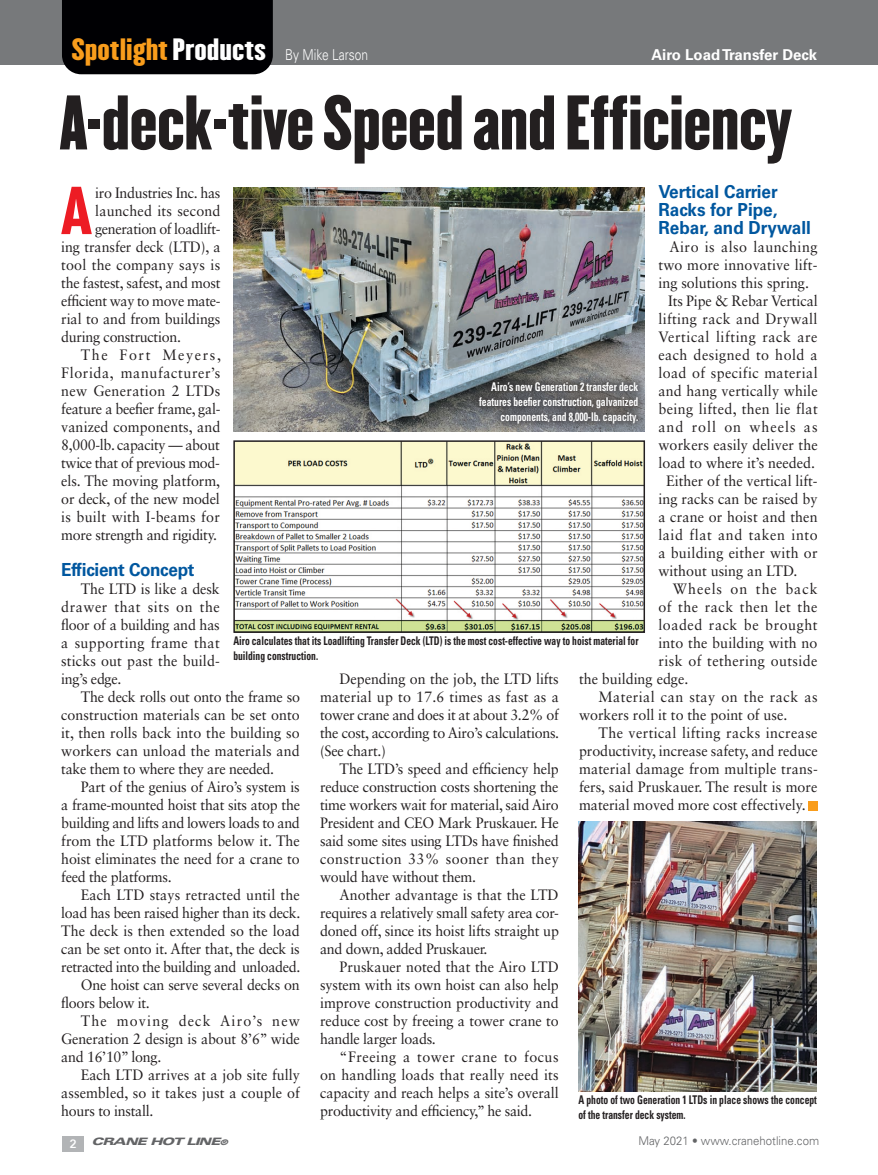
<style>
.page{position:relative;width:878px;height:1175px;background:#fff}
.page>*{position:absolute;margin:0;border:0;box-sizing:border-box;transform-origin:0 0}
.t1{font:67.5px "Champion HTF Lightweight";letter-spacing:-.01em;color:#231f20}
.t2{font:700 condensed 62.7px "Futura Std";color:#ed1c24;scale:.95 1}
.t3{font:700 18px/18px "Univers LT Std";color:#00579f;scale:.95 1}
.t4{font:700 18px "Univers LT Std";letter-spacing:-.02em;color:#00579f;scale:.95 1}
.t5{font:15px/18px "Sabon LT Std";color:#231f20;text-align:justify;scale:.95 1}
.t6{font:15px "Sabon LT Std";letter-spacing:-.02em;color:#231f20;scale:.95 1}
.t7{font:15px "Sabon LT Std";letter-spacing:.025em;color:#231f20;scale:.95 1}
.t8{font:15px "Sabon LT Std";letter-spacing:-.025em;color:#231f20;scale:.95 1}
.t9{font:15px "Sabon LT Std";letter-spacing:.04em;color:#231f20;scale:.95 1}
.t10{font:15px "Sabon LT Std";letter-spacing:.035em;color:#231f20;scale:.95 1}
.t11{font:15px "Sabon LT Std";letter-spacing:.07em;color:#231f20;scale:.95 1}
.t12{font:300 15px "Univers LT Std";color:#fff;scale:.8 1}
.t13{font:15px "Sabon LT Std";letter-spacing:.045em;color:#231f20;scale:.95 1}
.t14{font:15px "Sabon LT Std";letter-spacing:.085em;color:#231f20;scale:.95 1}
.t15{font:15px "Sabon LT Std";letter-spacing:.03em;color:#231f20;scale:.95 1}
.t16{font:15px "Sabon LT Std";letter-spacing:.02em;color:#231f20;scale:.95 1}
.t17{font:700 15px "Univers LT Std";color:#fff}
.t18{font:15px "Sabon LT Std";letter-spacing:.11em;color:#231f20;scale:.95 1}
.t19{font:700 condensed 12px/15px "Univers LT Std";color:#fff;text-align:right;scale:.8 1}
.t20{font:700 condensed 12px/15px "Univers LT Std";color:#231f20;scale:.8 1}
.t21{font:300 12px "Univers LT Std";color:#636466;scale:.95 1}
.t22{font:700 condensed 11.85px/14.9px "Univers LT Std";color:#231f20;scale:.8 1}
.t23{font:italic 900 expanded 10.2px "Univers LT Std";letter-spacing:-.075em;color:#636466;scale:1.27 1}
.s1{font-family:"Champion HTF Lightweight";font-weight:400;font-size:27px;color:#f99d1c}
.s2{font-family:"Champion HTF Lightweight";font-weight:400;font-size:27px}
.s3{font-family:"Avenir Next";font-weight:600;font-style:normal;font-stretch:normal;font-size:12px;color:#fff}
.s4{font-size:7.65px}
</style>
<div class="page">
<div style="left:0;top:0;width:877px;height:65px;background:#77797b"></div>
<div style="left:62px;top:0;width:211px;height:74px;background:#000003"></div>
<div style="left:808px;top:801px;width:9px;height:9px;background:#f99d1c"></div>
<svg style="left:62px;top:1136px;width:22px;height:15px"></svg>
<img style="left:234px;top:187px;width:411px;height:245px">
<div style="left:470px;top:373px;width:177px;height:60px;background:#231f20;opacity:.75"></div>
<img style="left:578px;top:822px;width:238px;height:269px">
<img style="left:235px;top:442px;width:408px;height:189px">
<div style="left:233px;top:440px;width:412px;height:193px;border:1px solid #231f20"></div>
<p class="t12" style="left:72px;top:46px;width:372px"><span class="s1">Spotlight</span> <span class="s2">Products</span> By Mike Larson</p>
<p class="t17" style="left:651px;top:46px;width:167px">Airo Load Transfer Deck</p>
<h1 class="t1" style="left:60px;top:77px;width:733px">A-deck-tive Speed and Efficiency</h1>
<p class="t3" style="left:658px;top:183px;width:162px">Vertical Carrier<br>Racks for Pipe,<br>Rebar, and Drywall</p>
<p class="t10" style="left:669px;top:238px;width:157px">Airo is also launching</p>
<p class="t5" style="left:658px;top:256px;width:169px">two more innovative lift-</p>
<p class="t5" style="left:658px;top:274px;width:160px">ing solutions this spring.</p>
<p class="t5" style="left:668px;top:292px;width:159px">Its Pipe &amp; Rebar Vertical</p>
<p class="t7" style="left:658px;top:310px;width:169px">lifting rack and Drywall</p>
<p class="t9" style="left:658px;top:328px;width:169px">Vertical lifting rack are</p>
<p class="t10" style="left:658px;top:346px;width:169px">each designed to hold a</p>
<p class="t7" style="left:658px;top:364px;width:169px">load of specific material</p>
<p class="t5" style="left:658px;top:382px;width:169px">and hang vertically while</p>
<p class="t7" style="left:658px;top:400px;width:169px">being lifted, then lie flat</p>
<p class="t11" style="left:658px;top:418px;width:169px">and roll on wheels as</p>
<p class="t5" style="left:658px;top:436px;width:169px">workers easily deliver the</p>
<p class="t5" style="left:658px;top:454px;width:166px">load to where it’s needed.</p>
<p class="t5" style="left:666px;top:472px;width:161px">Either of the vertical lift-</p>
<p class="t5" style="left:658px;top:490px;width:169px">ing racks can be raised by</p>
<p class="t5" style="left:658px;top:508px;width:169px">a crane or hoist and then</p>
<p class="t9" style="left:658px;top:526px;width:169px">laid flat and taken into</p>
<p class="t16" style="left:658px;top:544px;width:169px">a building either with or</p>
<p class="t5" style="left:658px;top:562px;width:148px">without using an LTD.</p>
<p class="t11" style="left:672px;top:580px;width:154px">Wheels on the back</p>
<p class="t9" style="left:658px;top:598px;width:169px">of the rack then let the</p>
<p class="t9" style="left:658px;top:616px;width:169px">loaded rack be brought</p>
<p class="t5" style="left:658px;top:634px;width:169px">into the building with no</p>
<p class="t15" style="left:658px;top:652px;width:169px">risk of tethering outside</p>
<p class="t5" style="left:579px;top:670px;width:117px">the building edge.</p>
<p class="t10" style="left:598px;top:688px;width:232px">Material can stay on the rack as</p>
<p class="t5" style="left:579px;top:706px;width:221px">workers roll it to the point of use.</p>
<p class="t7" style="left:598px;top:724px;width:232px">The vertical lifting racks increase</p>
<p class="t5" style="left:579px;top:742px;width:253px">productivity, increase safety, and reduce</p>
<p class="t5" style="left:579px;top:760px;width:253px">material damage from multiple trans-</p>
<p class="t5" style="left:579px;top:778px;width:252px">fers, said Pruskauer. The result is more</p>
<p class="t5" style="left:579px;top:796px;width:240px">material moved more cost effectively.</p>
<h2 class="t2" style="left:61px;top:172px;width:35px">A</h2>
<p class="t6" style="left:95px;top:184px;width:133px">iro Industries Inc. has</p>
<p class="t5" style="left:95px;top:202px;width:133px">launched its second</p>
<p class="t8" style="left:95px;top:220px;width:133px">generation of loadlift-</p>
<p class="t5" style="left:61px;top:238px;width:169px">ing transfer deck (LTD), a</p>
<p class="t5" style="left:61px;top:256px;width:169px">tool the company says is</p>
<p class="t6" style="left:61px;top:274px;width:169px">the fastest, safest, and most</p>
<p class="t8" style="left:61px;top:292px;width:169px">efficient way to move mate-</p>
<p class="t5" style="left:61px;top:310px;width:169px">rial to and from buildings</p>
<p class="t6" style="left:61px;top:328px;width:128px">during construction.</p>
<p class="t18" style="left:81px;top:346px;width:149px">The Fort Meyers,</p>
<p class="t13" style="left:61px;top:364px;width:169px">Florida, manufacturer’s</p>
<p class="t7" style="left:61px;top:382px;width:169px">new Generation 2 LTDs</p>
<p class="t6" style="left:61px;top:400px;width:169px">feature a beefier frame, gal-</p>
<p class="t5" style="left:61px;top:418px;width:169px">vanized components, and</p>
<p class="t6" style="left:61px;top:436px;width:168px">8,000-lb. capacity — about</p>
<p class="t8" style="left:61px;top:454px;width:168px">twice that of previous mod-</p>
<p class="t5" style="left:61px;top:472px;width:169px">els. The moving platform,</p>
<p class="t5" style="left:61px;top:490px;width:168px">or deck, of the new model</p>
<p class="t5" style="left:61px;top:508px;width:168px">is built with I-beams for</p>
<p class="t6" style="left:61px;top:526px;width:166px">more strength and rigidity.</p>
<p class="t4" style="left:61px;top:559px;width:142px">Efficient Concept</p>
<p class="t5" style="left:61px;top:580px;width:168px;text-indent:19px">The LTD is like a desk drawer that sits on the floor of a building and has a supporting frame that sticks out past the build&shy;ing’s edge.</p>
<p class="t5" style="left:61px;top:688px;width:253px;text-indent:19px">The deck rolls out onto the frame so construction materials can be set onto it, then rolls back into the building so workers can unload the materials and take them to where they are needed.</p>
<p class="t5" style="left:61px;top:778px;width:253px;text-indent:19px">Part of the genius of Airo’s system is a frame-mounted hoist that sits atop the building and lifts and lowers loads to and from the LTD platforms below it. The hoist eliminates the need for a crane to feed the platforms.</p>
<p class="t5" style="left:81px;top:886px;width:232px">Each LTD stays retracted until the</p>
<p class="t6" style="left:61px;top:904px;width:253px">load has been raised higher than its deck.</p>
<p class="t5" style="left:61px;top:922px;width:253px">The deck is then extended so the load</p>
<p class="t5" style="left:61px;top:940px;width:252px">can be set onto it. After that, the deck is</p>
<p class="t8" style="left:61px;top:958px;width:253px">retracted into the building and unloaded.</p>
<p class="t5" style="left:81px;top:976px;width:232px">One hoist can serve several decks on</p>
<p class="t6" style="left:61px;top:994px;width:95px">floors below it.</p>
<p class="t14" style="left:81px;top:1012px;width:232px">The moving deck Airo’s new</p>
<p class="t5" style="left:61px;top:1030px;width:253px">Generation 2 design is about 8’6” wide</p>
<p class="t6" style="left:61px;top:1048px;width:107px">and 16’10” long.</p>
<p class="t5" style="left:81px;top:1066px;width:232px">Each LTD arrives at a job site fully</p>
<p class="t5" style="left:61px;top:1084px;width:253px">assembled, so it takes just a couple of</p>
<p class="t6" style="left:61px;top:1102px;width:98px">hours to install.</p>
<p class="t19" style="left:479px;top:379px;width:200px">Airo’s new Generation 2 transfer deck features beefier construction, galvanized components, and 8,000-lb. capacity.</p>
<p class="t22" style="left:233px;top:633px;width:508px">Airo calculates that its Loadlifting Transfer Deck (LTD) is the most cost-effective way to hoist material for building construction.</p>
<p class="t5" style="left:320px;top:670px;width:253px;text-indent:19px">Depending on the job, the LTD lifts material up to 17.6 times as fast as a tower crane and does it at about 3.2% of the cost, according to Airo’s calculations. (See chart.)</p>
<p class="t5" style="left:320px;top:760px;width:253px;text-indent:19px">The LTD’s speed and efficiency help reduce construction costs shortening the time workers wait for material, said Airo President and CEO Mark Pruskauer. He said some sites using LTDs have finished construction 33% sooner than they would have without them.</p>
<p class="t5" style="left:320px;top:886px;width:253px;text-indent:19px">Another advantage is that the LTD requires a relatively small safety area cor&shy;doned off, since its hoist lifts straight up and down, added Pruskauer.</p>
<p class="t5" style="left:320px;top:958px;width:253px;text-indent:19px">Pruskauer noted that the Airo LTD system with its own hoist can also help improve construction productivity and reduce cost by freeing a tower crane to handle larger loads.</p>
<p class="t5" style="left:320px;top:1048px;width:252px;text-indent:19px">“Freeing a tower crane to focus on handling loads that really need its capacity and reach helps a site’s overall productivity and efficiency,” he said.</p>
<p class="t20" style="left:578px;top:1092px;width:299px">A photo of two Generation 1 LTDs in place shows the concept of the transfer deck system.</p>
<p class="t23" style="left:70px;top:1135px;width:126px"><span class="s3">2</span> CRANE HOT LINE<span class="s4">®</span></p>
<p class="t21" style="left:638px;top:1133px;width:192px">May 2021 • www.cranehotline.com</p>
</div>
